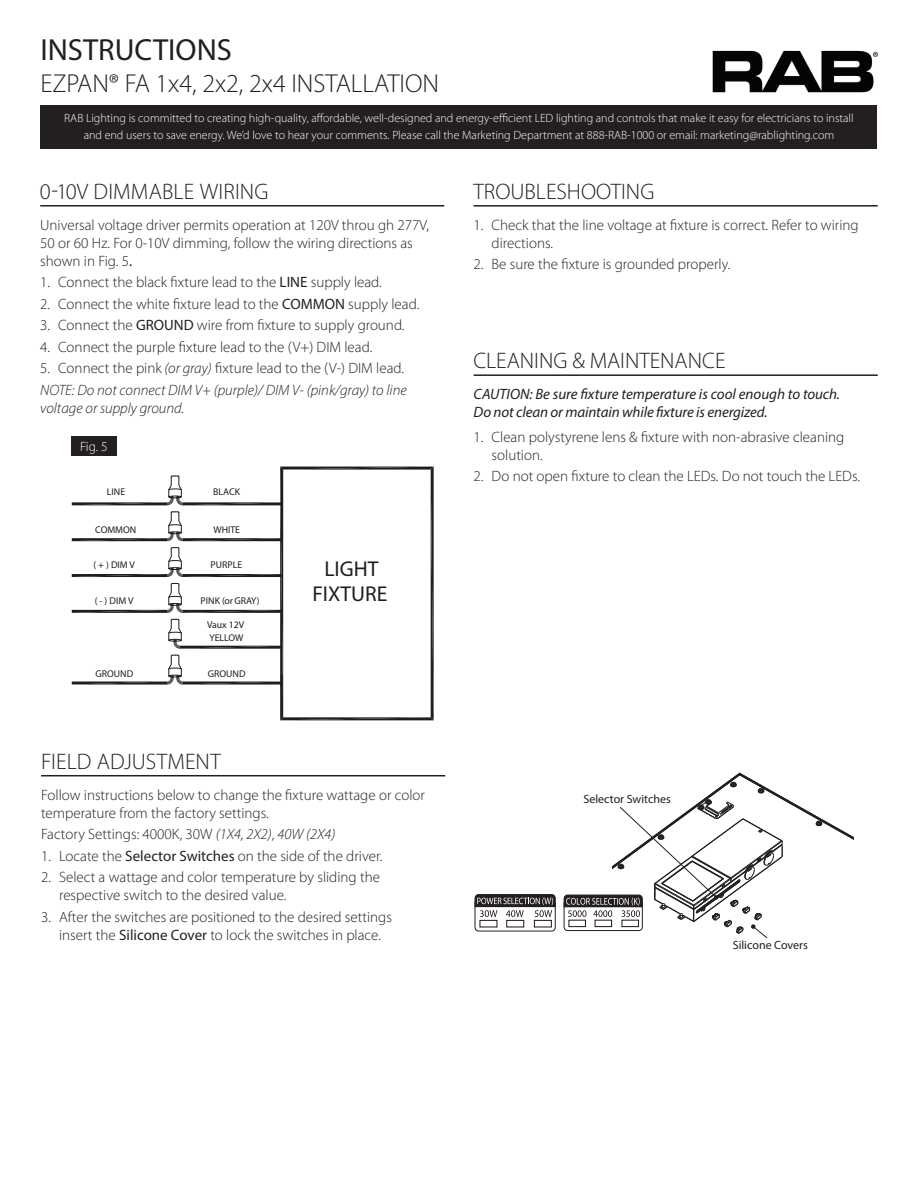
<style>
.page{position:relative;width:918px;height:1188px;background:#fff}
.page>*{position:absolute;margin:0;border:0;box-sizing:border-box;transform-origin:0 0}
.t1{font:30.6px "Myriad Pro";color:#231f20}
.t2{font:300 25.95px "Myriad Pro";color:#231f20}
.t3{font:300 22.5px "Myriad Pro";color:#231f20}
.t4{font:900 21.6px/25.8px "Myriad Pro";color:#201d1e;text-align:center}
.t5{font:300 15px/18px "Myriad Pro";color:#231f20}
.t6{font:italic 300 15px/21.5px "Myriad Pro";color:#231f20}
.t7{font:italic 15px/18px "Myriad Pro";letter-spacing:-.01em;color:#231f20}
.t8{font:300 13.5px "Myriad Pro";color:#fff}
.t9{font:300 12px/16.5px "Myriad Pro";color:#fff;text-align:center}
.t10{font:12px "Myriad Pro";color:#231f20}
.t11{font:900 9.75px/12.8px "Myriad Pro";color:#201d1e}
.s1{font-weight:400}
.s2{font-style:normal}
.s3{font-style:italic}
</style>
<div class="page">
<div style="left:40px;top:105px;width:838px;height:44px;background:#231f20"></div>
<img style="left:712px;top:50px;width:167px;height:43px">
<hr style="left:40px;top:205px;width:404px;height:2px;background:#231f20">
<hr style="left:41px;top:775px;width:404px;height:1px;background:#231f20">
<div style="left:71px;top:436px;width:46px;height:20px;background:#231f20"></div>
<svg style="left:475px;top:894px;width:81px;height:37px"></svg>
<svg style="left:564px;top:773px;width:289px;height:166px"></svg>
<hr style="left:474px;top:205px;width:404px;height:2px;background:#231f20">
<hr style="left:474px;top:374px;width:404px;height:2px;background:#231f20">
<svg style="left:72px;top:467px;width:362px;height:253px"></svg>
<h1 class="t1" style="left:40px;top:31px;width:193px">INSTRUCTIONS</h1>
<h2 class="t2" style="left:40px;top:67px;width:400px">EZPAN® FA 1x4, 2x2, 2x4 INSTALLATION</h2>
<p class="t9" style="left:64px;top:110px;width:791px">RAB Lighting is committed to creating high-quality, affordable, well-designed and energy-efficient LED lighting and controls that make it easy for electricians to install and end users to save energy. We’d love to hear your comments. Please call the Marketing Department at 888-RAB-1000 or email: marketing@rablighting.com</p>
<h3 class="t3" style="left:40px;top:178px;width:230px">0-10V DIMMABLE WIRING</h3>
<p class="t5" style="left:40px;top:216px;width:390px">Universal voltage driver permits operation at 120V throu gh 277V,<br>50 or 60 Hz. For 0-10V dimming, follow the wiring directions as shown in Fig. 5<span class="s1">.</span></p>
<p class="t5" style="left:40px;top:273px;width:343px">1. Connect the black fixture lead to the <span class="s1">LINE</span> supply lead.</p>
<p class="t5" style="left:40px;top:295px;width:381px">2. Connect the white fixture lead to the <span class="s1">COMMON</span> supply lead.</p>
<p class="t5" style="left:40px;top:316px;width:366px">3. Connect the <span class="s1">GROUND</span> wire from fixture to supply ground.</p>
<p class="t5" style="left:40px;top:338px;width:334px">4. Connect the purple fixture lead to the (V+) DIM lead.</p>
<p class="t6" style="left:40px;top:358px;width:368px"><span class="s2">5. Connect the pink</span> (or gray) <span class="s2">fixture lead to the (V-) DIM lead.<br></span>NOTE: Do not connect DIM V+ (purple)/ DIM V- (pink/gray) to line</p>
<p class="t6" style="left:40px;top:397px;width:146px">voltage or supply ground.</p>
<p class="t8" style="left:80px;top:438px;width:29px">Fig. 5</p>
<p class="t11" style="left:107px;top:485px;width:20px">LINE</p>
<p class="t11" style="left:213px;top:485px;width:28px">BLACK</p>
<p class="t11" style="left:213px;top:523px;width:28px">WHITE</p>
<p class="t11" style="left:211px;top:559px;width:33px">PURPLE</p>
<p class="t11" style="left:95px;top:523px;width:43px">COMMON</p>
<p class="t11" style="left:93px;top:559px;width:43px">( + ) DIM V</p>
<p class="t11" style="left:95px;top:594px;width:40px">( - ) DIM V</p>
<p class="t11" style="left:201px;top:594px;width:60px">PINK (or GRAY)</p>
<p class="t11" style="left:207px;top:618px;width:39px">Vaux 12V<br>YELLOW</p>
<p class="t11" style="left:96px;top:667px;width:39px">GROUND</p>
<p class="t11" style="left:208px;top:667px;width:39px">GROUND</p>
<h3 class="t3" style="left:41px;top:748px;width:181px">FIELD ADJUSTMENT</h3>
<h3 class="t4" style="left:312px;top:555px;width:76px">LIGHT<br>FIXTURE</h3>
<p class="t5" style="left:41px;top:786px;width:385px">Follow instructions below to change the fixture wattage or color temperature from the factory settings.</p>
<p class="t5" style="left:41px;top:825px;width:296px">Factory Settings: 4000K, 30W <span class="s3">(1X4, 2X2)</span>, <span class="s3">40W (2X4)</span></p>
<p class="t5" style="left:41px;top:847px;width:343px">1. Locate the <span class="s1">Selector Switches</span> on the side of the driver.</p>
<p class="t5" style="left:59px;top:868px;width:322px;text-indent:-18px">2. Select a wattage and color temperature by sliding the respective switch to the desired value.</p>
<p class="t5" style="left:41px;top:908px;width:352px;text-align:center">3. After the switches are positioned to the desired settings insert the <span class="s1">Silicone Cover</span> to lock the switches in place.</p>
<h3 class="t3" style="left:473px;top:178px;width:182px">TROUBLESHOOTING</h3>
<p class="t5" style="left:492px;top:216px;width:369px;text-indent:-18px">1. Check that the line voltage at fixture is correct. Refer to wiring directions.</p>
<p class="t5" style="left:474px;top:255px;width:258px">2. Be sure the fixture is grounded properly.</p>
<h3 class="t3" style="left:473px;top:347px;width:254px">CLEANING &amp; MAINTENANCE</h3>
<p class="t7" style="left:474px;top:385px;width:368px">CAUTION: Be sure xture temperature is cool enough to touch.<br>Do not clean or maintain while xture is energized.</p>
<p class="t5" style="left:492px;top:428px;width:354px;text-indent:-18px">1. Clean polystyrene lens &amp; fixture with non-abrasive cleaning solution.</p>
<p class="t5" style="left:474px;top:467px;width:388px">2. Do not open fixture to clean the LEDs. Do not touch the LEDs.</p>
<p class="t10" style="left:583px;top:791px;width:89px">Selector Switches</p>
<p class="t10" style="left:733px;top:938px;width:77px">Silicone Covers</p>
</div>
